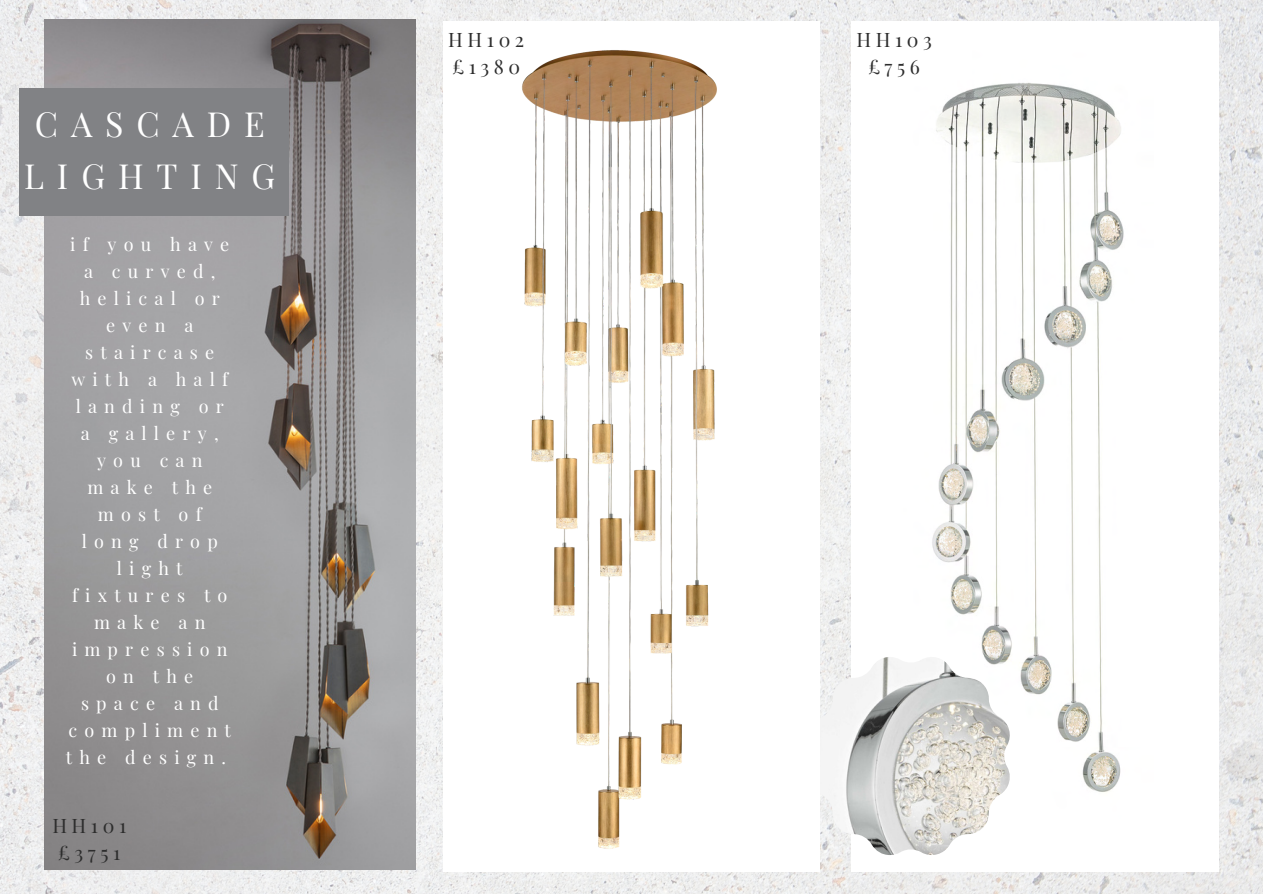
<style>
.page{position:relative;width:1263px;height:894px;background:#fff}
.page>*{position:absolute;margin:0;border:0;box-sizing:border-box;transform-origin:0 0}
.t1{font:33.9px/51.8px "Playfair Display";letter-spacing:.38em;color:#fff;text-align:center}
.t2{font:19.5px/27px "Playfair Display";letter-spacing:.235em;color:#2d2d2d;text-align:center}
.t3{font:18px/27px "Playfair Display";letter-spacing:.4em;color:#fff;text-align:center}
</style>
<div class="page">
<img style="left:0;top:0;width:1263px;height:893px">
<img style="left:44px;top:20px;width:371px;height:849px">
<div style="left:19px;top:88px;width:270px;height:127px;background:#818285"></div>
<img style="left:851px;top:22px;width:368px;height:849px">
<img style="left:819px;top:656px;width:191px;height:198px">
<div style="left:443px;top:22px;width:376px;height:849px;background:#fff"></div>
<img style="left:436px;top:29px;width:355px;height:849px">
<h1 class="t1" style="left:24px;top:97px;width:253px">CASCADE<br>LIGHTING</h1>
<p class="t3" style="left:66px;top:229px;width:167px">if you have a curved, helical or even a staircase with a half landing or<br>a gallery, you can make the most of<br>long drop light fixtures to make an impression on the space and compliment the design.</p>
<p class="t2" style="left:52px;top:811px;width:75px">HH101 £3751</p>
<p class="t2" style="left:448px;top:26px;width:77px;text-align:left">HH102 £1380</p>
<p class="t2" style="left:856px;top:26px;width:77px">HH103 £756</p>
</div>
